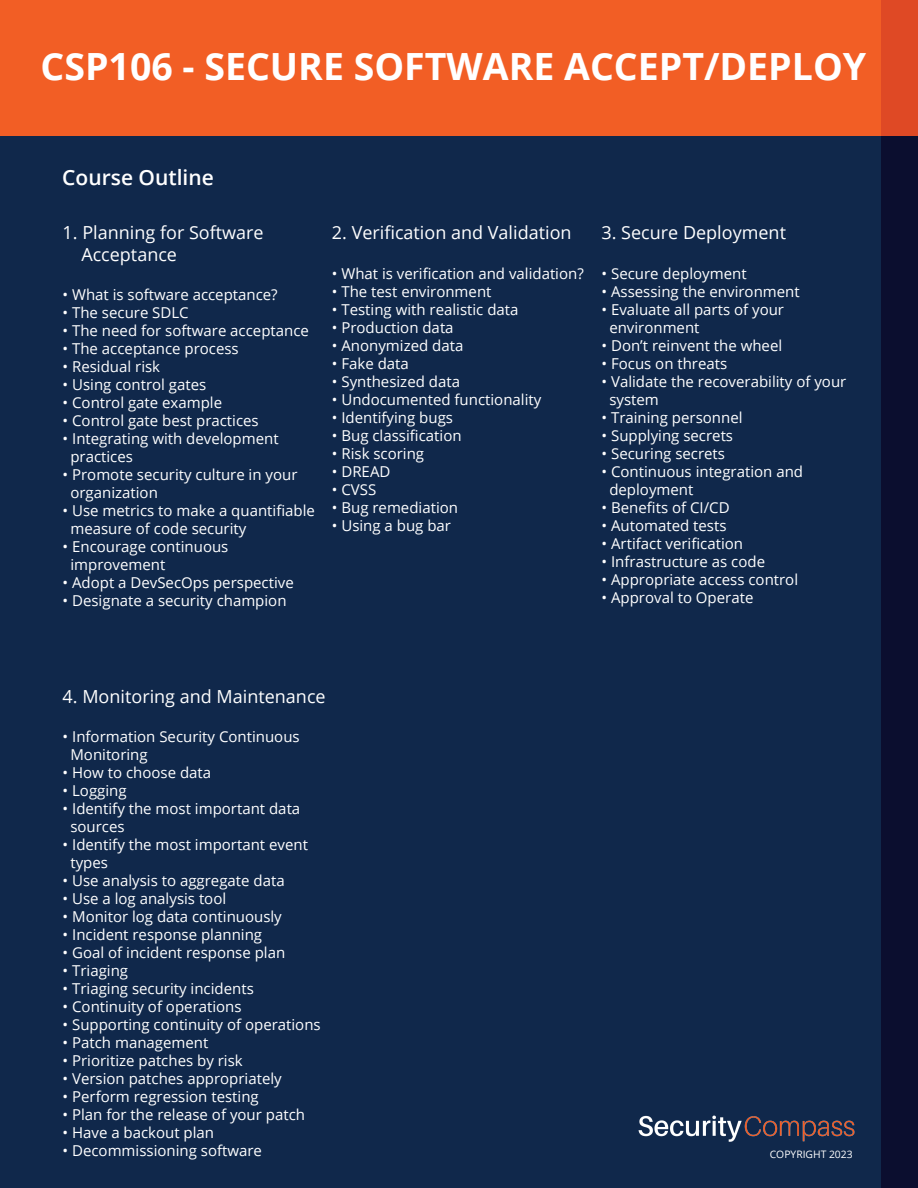
<style>
.page{position:relative;width:918px;height:1188px;background:#fff}
.page>*{position:absolute;margin:0;border:0;box-sizing:border-box;transform-origin:0 0}
.t1{font:700 37.5px "Open Sans";color:#fff}
.t2{font:600 21px "Open Sans";color:#fff}
.t3{font:18px/21.6px "Open Sans";color:#fff}
.t4{font:15px/18px "Open Sans";color:#fff}
.t5{font:10.35px "Open Sans";color:#fff}
</style>
<div class="page">
<div style="left:0;top:0;width:918px;height:136px;background:#f25e25"></div>
<div style="left:881px;top:0;width:37px;height:136px;background:#df4925"></div>
<div style="left:0;top:136px;width:918px;height:1052px;background:#10284b"></div>
<div style="left:881px;top:136px;width:37px;height:1052px;background:#0b0e2f"></div>
<img style="left:638px;top:1115px;width:217px;height:27px">
<h1 class="t1" style="left:40px;top:39px;width:827px">CSP106 - SECURE SOFTWARE ACCEPT/DEPLOY</h1>
<h2 class="t2" style="left:62px;top:163px;width:153px">Course Outline</h2>
<p class="t3" style="left:81px;top:221px;width:184px;text-indent:-19px">1. Planning for Software<br>Acceptance</p>
<p class="t4" style="left:63px;top:285px;width:217px">• What is software acceptance?</p>
<p class="t4" style="left:63px;top:303px;width:128px">• The secure SDLC</p>
<p class="t4" style="left:63px;top:321px;width:248px">• The need for software acceptance</p>
<p class="t4" style="left:63px;top:339px;width:178px">• The acceptance process</p>
<p class="t4" style="left:63px;top:357px;width:99px">• Residual risk</p>
<p class="t4" style="left:63px;top:375px;width:145px">• Using control gates</p>
<p class="t4" style="left:63px;top:393px;width:161px">• Control gate example</p>
<p class="t4" style="left:63px;top:411px;width:198px">• Control gate best practices</p>
<p class="t4" style="left:70px;top:429px;width:210px;text-indent:-8px">• Integrating with development practices</p>
<p class="t4" style="left:70px;top:465px;width:229px;text-indent:-8px">• Promote security culture in your organization</p>
<p class="t4" style="left:70px;top:501px;width:246px;text-indent:-8px">• Use metrics to make a quantifiable measure of code security</p>
<p class="t4" style="left:70px;top:537px;width:160px;text-indent:-8px">• Encourage continuous improvement</p>
<p class="t4" style="left:63px;top:573px;width:233px">• Adopt a DevSecOps perspective</p>
<p class="t4" style="left:63px;top:591px;width:225px">• Designate a security champion</p>
<p class="t3" style="left:332px;top:221px;width:241px">2. Verification and Validation</p>
<p class="t4" style="left:332px;top:264px;width:253px">• What is verification and validation?</p>
<p class="t4" style="left:332px;top:282px;width:161px">• The test environment</p>
<p class="t4" style="left:332px;top:300px;width:188px">• Testing with realistic data</p>
<p class="t4" style="left:332px;top:318px;width:123px">• Production data</p>
<p class="t4" style="left:332px;top:336px;width:133px">• Anonymized data</p>
<p class="t4" style="left:332px;top:354px;width:78px">• Fake data</p>
<p class="t4" style="left:332px;top:372px;width:130px">• Synthesized data</p>
<p class="t4" style="left:332px;top:390px;width:211px">• Undocumented functionality</p>
<p class="t4" style="left:332px;top:408px;width:123px">• Identifying bugs</p>
<p class="t4" style="left:332px;top:426px;width:131px">• Bug classification</p>
<p class="t4" style="left:332px;top:444px;width:94px">• Risk scoring</p>
<p class="t4" style="left:332px;top:462px;width:60px">• DREAD</p>
<p class="t4" style="left:332px;top:480px;width:46px">• CVSS</p>
<p class="t4" style="left:332px;top:498px;width:128px">• Bug remediation</p>
<p class="t4" style="left:332px;top:516px;width:121px">• Using a bug bar</p>
<p class="t3" style="left:602px;top:221px;width:186px">3. Secure Deployment</p>
<p class="t4" style="left:602px;top:264px;width:147px">• Secure deployment</p>
<p class="t4" style="left:602px;top:282px;width:200px">• Assessing the environment</p>
<p class="t4" style="left:609px;top:300px;width:176px;text-indent:-8px">• Evaluate all parts of your environment</p>
<p class="t4" style="left:602px;top:336px;width:182px">• Don’t reinvent the wheel</p>
<p class="t4" style="left:602px;top:354px;width:127px">• Focus on threats</p>
<p class="t4" style="left:609px;top:372px;width:239px;text-indent:-8px">• Validate the recoverability of your system</p>
<p class="t4" style="left:602px;top:408px;width:142px">• Training personnel</p>
<p class="t4" style="left:602px;top:426px;width:133px">• Supplying secrets</p>
<p class="t4" style="left:602px;top:444px;width:125px">• Securing secrets</p>
<p class="t4" style="left:609px;top:462px;width:195px;text-indent:-8px">• Continuous integration and deployment</p>
<p class="t4" style="left:602px;top:498px;width:130px">• Benefits of CI/CD</p>
<p class="t4" style="left:602px;top:516px;width:127px">• Automated tests</p>
<p class="t4" style="left:602px;top:534px;width:143px">• Artifact verification</p>
<p class="t4" style="left:602px;top:552px;width:165px">• Infrastructure as code</p>
<p class="t4" style="left:602px;top:570px;width:198px">• Appropriate access control</p>
<p class="t4" style="left:602px;top:588px;width:153px">• Approval to Operate</p>
<p class="t3" style="left:63px;top:685px;width:265px">4. Monitoring and Maintenance</p>
<p class="t4" style="left:70px;top:728px;width:231px;text-indent:-8px">• Information Security Continuous<br>Monitoring</p>
<p class="t4" style="left:63px;top:764px;width:150px">• How to choose data</p>
<p class="t4" style="left:63px;top:782px;width:66px">• Logging</p>
<p class="t4" style="left:70px;top:800px;width:231px;text-indent:-8px">• Identify the most important data sources</p>
<p class="t4" style="left:70px;top:836px;width:239px;text-indent:-8px">• Identify the most important event types</p>
<p class="t4" style="left:63px;top:872px;width:224px">• Use analysis to aggregate data</p>
<p class="t4" style="left:63px;top:890px;width:165px">• Use a log analysis tool</p>
<p class="t4" style="left:63px;top:908px;width:221px">• Monitor log data continuously</p>
<p class="t4" style="left:63px;top:926px;width:201px">• Incident response planning</p>
<p class="t4" style="left:63px;top:944px;width:224px">• Goal of incident response plan</p>
<p class="t4" style="left:63px;top:962px;width:67px">• Triaging</p>
<p class="t4" style="left:63px;top:980px;width:193px">• Triaging security incidents</p>
<p class="t4" style="left:63px;top:998px;width:181px">• Continuity of operations</p>
<p class="t4" style="left:63px;top:1016px;width:260px">• Supporting continuity of operations</p>
<p class="t4" style="left:63px;top:1034px;width:147px">• Patch management</p>
<p class="t4" style="left:63px;top:1052px;width:182px">• Prioritize patches by risk</p>
<p class="t4" style="left:63px;top:1070px;width:221px">• Version patches appropriately</p>
<p class="t4" style="left:63px;top:1088px;width:198px">• Perform regression testing</p>
<p class="t4" style="left:63px;top:1106px;width:244px">• Plan for the release of your patch</p>
<p class="t4" style="left:63px;top:1124px;width:153px">• Have a backout plan</p>
<p class="t4" style="left:63px;top:1142px;width:201px">• Decommissioning software</p>
<p class="t5" style="left:770px;top:1147px;width:84px">COPYRIGHT 2023</p>
</div>
